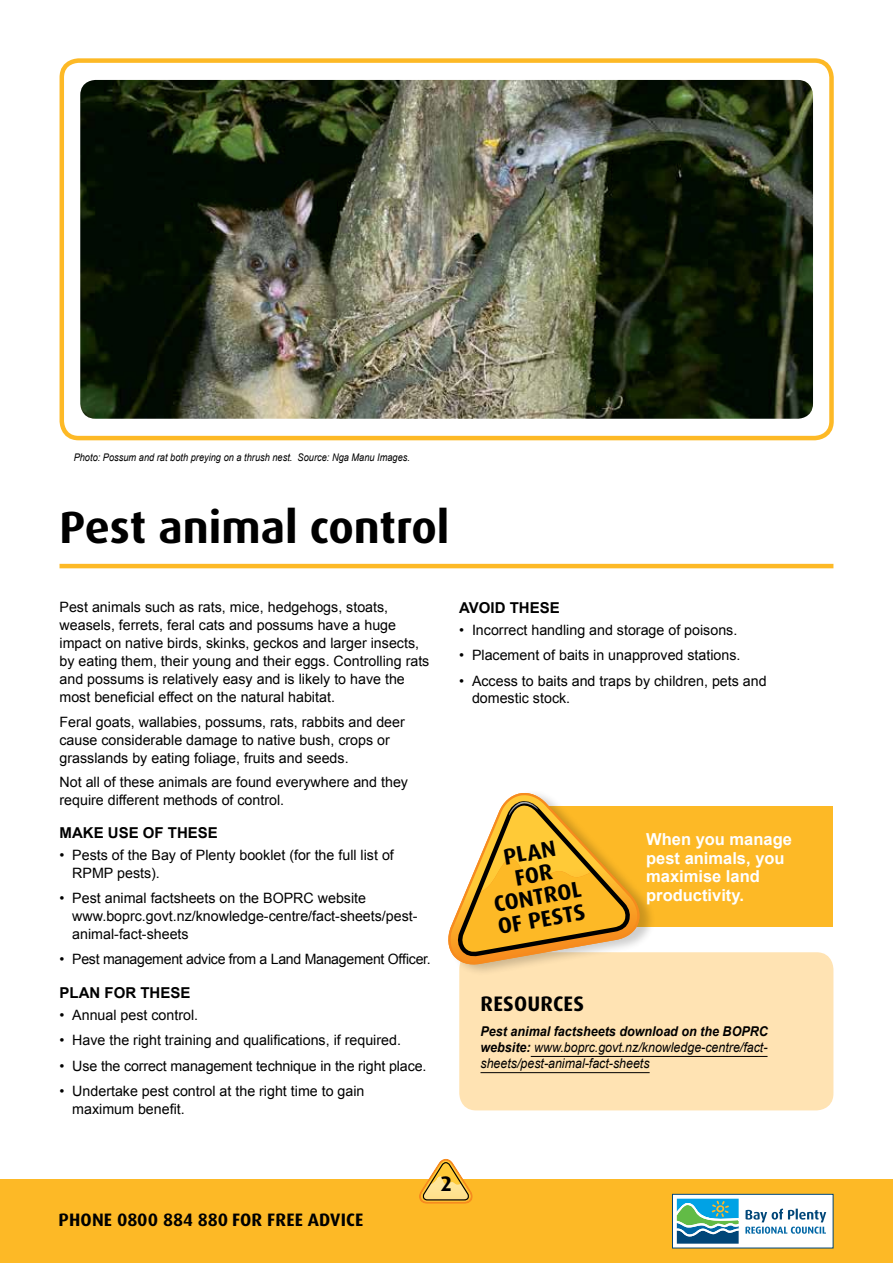
<style>
.page{position:relative;width:893px;height:1263px;background:#fff}
.page>*{position:absolute;margin:0;border:0;box-sizing:border-box;transform-origin:0 0}
.t1{font:700 45px "Dax Pro";color:#000}
.t2{font:700 22.5px/22.5px "Dax Pro";color:#000;text-align:center}
.t3{font:700 21px "Dax Pro";letter-spacing:.015em;color:#000}
.t4{font:700 18px "Dax Pro";letter-spacing:.01em;color:#000}
.t5{font:700 16.5px/18.8px "Arial";color:#fff}
.t6{font:700 15px "Arial";color:#000}
.t7{font:14.25px/18px "Arial";color:#000}
.t8{font:14.25px "Arial";letter-spacing:-.02em;color:#000}
.t9{font:italic 13.5px/16.2px "Arial";color:#000;text-align:justify;scale:.92 1}
.t10{font:italic 10.5px "Arial";color:#000;scale:.88 1}
.s1{font-weight:700}
</style>
<div class="page">
<div style="left:0;top:1179px;width:893px;height:84px;background:#fdb926"></div>
<div style="left:672px;top:1194px;width:161px;height:54px;background:#fff"></div>
<div style="left:672px;top:1194px;width:161px;height:54px;border:1px solid #004678"></div>
<svg style="left:677px;top:1199px;width:62px;height:45px;background:#479daa"></svg>
<svg style="left:745px;top:1208px;width:81px;height:26px"></svg>
<hr style="left:60px;top:564px;width:773px;height:4px;background:#fdb926">
<div style="left:60px;top:58px;width:774px;height:382px;border:4px solid #fdb926;border-radius:17px"></div>
<img style="left:80px;top:80px;width:733px;height:339px">
<svg style="left:419px;top:1159px;width:54px;height:45px"></svg>
<div style="left:459px;top:952px;width:374px;height:158px;background:#ffe3b3;border-radius:17px"></div>
<hr style="left:531px;top:1056px;width:236px;height:1px;background:#000">
<hr style="left:480px;top:1072px;width:170px;height:1px;background:#000">
<div style="left:545px;top:807px;width:288px;height:120px;background:#fdb926"></div>
<div style="left:449px;top:789px;width:207px;height:188px;background:#000;opacity:.2"></div>
<svg style="left:448px;top:792px;width:193px;height:174px"></svg>
<p class="t10" style="left:74px;top:450px;width:384px">Photo: Possum and rat both preying on a thrush nest. Source: Nga Manu Images.</p>
<h1 class="t1" style="left:60px;top:498px;width:391px">PEST ANIMAL CONTROL</h1>
<p class="t7" style="left:60px;top:599px;width:371px">Pest animals such as rats, mice, hedgehogs, stoats, weasels, ferrets, feral cats and possums have a huge impact on native birds, skinks, geckos and larger insects, by eating them, their young and their eggs. Controlling rats and possums is relatively easy and is likely to have the most beneficial effect on the natural habitat.</p>
<p class="t7" style="left:60px;top:713px;width:347px">Feral goats, wallabies, possums, rats, rabbits and deer cause considerable damage to native bush, crops or grasslands by eating foliage, fruits and seeds.</p>
<p class="t7" style="left:60px;top:773px;width:350px">Not all of these animals are found everywhere and they require different methods of control.</p>
<p class="t6" style="left:60px;top:823px;width:160px">MAKE USE OF THESE</p>
<p class="t7" style="left:72px;top:846px;width:323px;text-indent:-13px">• Pests of the Bay of Plenty booklet (for the full list of<br>RPMP pests).</p>
<p class="t7" style="left:72px;top:889px;width:347px;text-indent:-13px">• Pest animal factsheets on the BOPRC website www.boprc.govt.nz/knowledge-centre/fact-sheets/pest&shy;animal-fact-sheets</p>
<p class="t8" style="left:60px;top:949px;width:373px">• Pest management advice from a Land Management Officer.</p>
<p class="t6" style="left:60px;top:983px;width:132px">PLAN FOR THESE</p>
<p class="t7" style="left:60px;top:1006px;width:140px">• Annual pest control.</p>
<p class="t7" style="left:60px;top:1031px;width:343px">• Have the right training and qualifications, if required.</p>
<p class="t7" style="left:60px;top:1057px;width:368px">• Use the correct management technique in the right place.</p>
<p class="t7" style="left:72px;top:1082px;width:294px;text-indent:-13px">• Undertake pest control at the right time to gain maximum benefit.</p>
<p class="t6" style="left:459px;top:598px;width:102px">AVOID THESE</p>
<p class="t7" style="left:459px;top:621px;width:280px">• Incorrect handling and storage of poisons.</p>
<p class="t7" style="left:459px;top:646px;width:283px">• Placement of baits in unapproved stations.</p>
<p class="t7" style="left:472px;top:672px;width:296px;text-indent:-13px">• Access to baits and traps by children, pets and domestic stock.</p>
<h2 class="t2" style="left:484px;top:849px;width:90px;rotate:-10deg">PLAN<br>FOR<br>CONTR OL<br>OF PESTS</h2>
<p class="t5" style="left:646px;top:830px;width:147px">When you manage pest animals, you maximise land productivity.</p>
<h3 class="t3" style="left:481px;top:990px;width:105px">RESOURCES</h3>
<p class="t9" style="left:480px;top:1023px;width:314px"><span class="s1">Pest animal factsheets download on the BOPRC website:</span> www.boprc.govt.nz/knowledge-centre/fact&shy;sheets/pest-animal-fact-sheets</p>
<p class="t4" style="left:59px;top:1208px;width:306px">PHONE 0800 884 880 FOR FREE ADVICE</p>
<h3 class="t3" style="left:441px;top:1170px;width:12px">2</h3>
</div>
